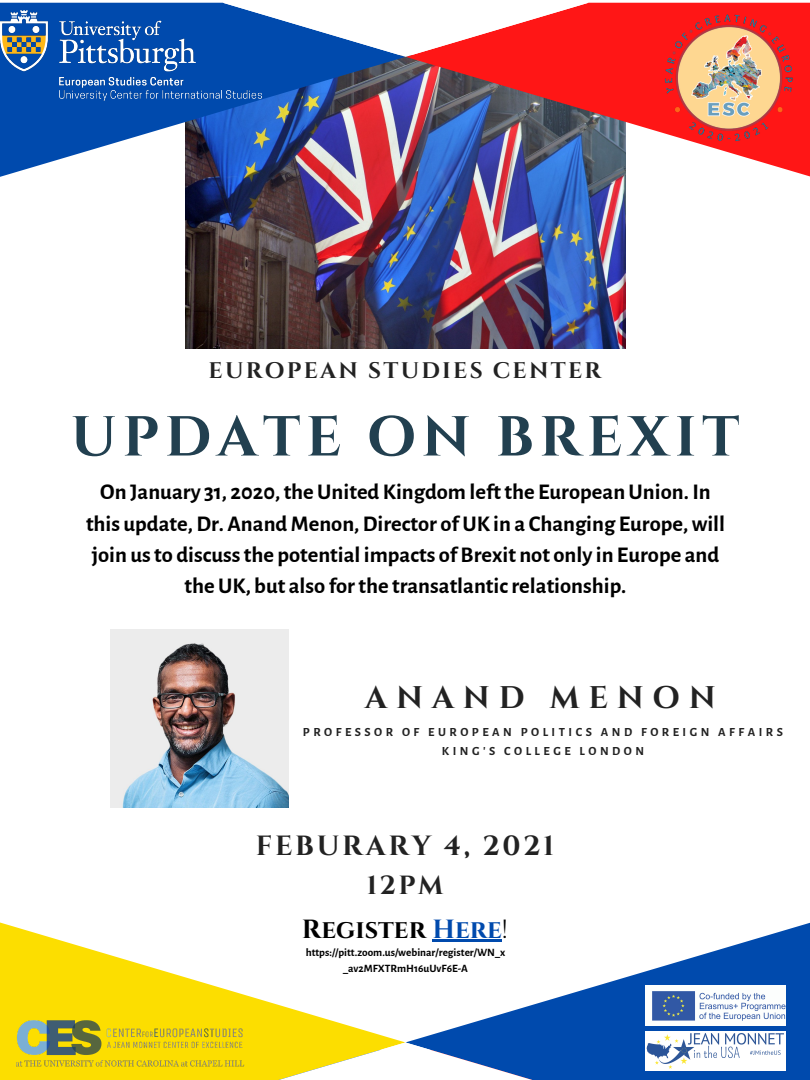
<style>
.page{position:relative;width:810px;height:1080px;background:#fff}
.page>*{position:absolute;margin:0;border:0;box-sizing:border-box;transform-origin:0 0}
.t1{font:700 56.25px "Cinzel";letter-spacing:.1em;color:#224050}
.t2{font:700 31.25px "Cinzel";letter-spacing:.28em;color:#222}
.t3{font:700 27.75px "Cinzel";letter-spacing:.1em;color:#222}
.t4{font:700 26.25px "Cinzel";color:#000}
.t5{font:700 26.25px "Cinzel";color:#222}
.t6{font:700 22.5px/31.4px "Alegreya Sans";color:#000;text-align:center}
.t7{font:700 22.5px "Cinzel";letter-spacing:.1em;color:#222}
.t8{font:700 12.5px "Alegreya Sans";letter-spacing:.28em;color:#222}
.t9{font:700 11.25px/15.5px "Alegreya Sans";color:#000;text-align:center}
.s1{color:#004aad}
.s2{font-weight:400}
</style>
<div class="page">
<img style="left:186px;top:198px;width:439px;height:151px">
<img style="left:0;top:3px;width:406px;height:195px">
<img style="left:406px;top:3px;width:404px;height:195px">
<svg style="left:223px;top:3px;width:366px;height:54px"></svg>
<svg style="left:407px;top:922px;width:403px;height:158px"></svg>
<svg style="left:0;top:922px;width:404px;height:158px"></svg>
<svg style="left:222px;top:1042px;width:367px;height:38px"></svg>
<img style="left:646px;top:1031px;width:140px;height:40px">
<img style="left:0;top:11px;width:262px;height:89px">
<img style="left:111px;top:630px;width:178px;height:178px">
<img style="left:646px;top:985px;width:140px;height:40px">
<img style="left:16px;top:1013px;width:230px;height:58px">
<img style="left:663px;top:11px;width:132px;height:134px">
<hr style="left:433px;top:940px;width:69px;height:2px;background:#004aad">
<p class="t7" style="left:209px;top:356px;width:394px">EUROPEAN STUDIES CENTER</p>
<p class="t1" style="left:71px;top:401px;width:670px">UPDATE ON BREXIT</p>
<p class="t6" style="left:86px;top:477px;width:641px">On January 31, 2020,theUnited Kingdom leftthe EuropeanUnion. In this update,Dr. AnandMenon,Director ofUK in a Changing Europe,will join usto discussthe potential impacts of Brexit not only in Europe and theUK, but also forthe transatlanticrelationship.</p>
<p class="t2" style="left:365px;top:678px;width:352px">ANAND MENON</p>
<p class="t8" style="left:303px;top:726px;width:482px">PROFESSOR OF EUROPEAN POLITICS AND FOREIGN AFFAIRS</p>
<p class="t8" style="left:442px;top:745px;width:204px">KING'S COLLEGE LONDON</p>
<p class="t3" style="left:256px;top:828px;width:300px">FEBURARY 4, 2021</p>
<p class="t5" style="left:367px;top:868px;width:78px">12PM</p>
<p class="t4" style="left:302px;top:913px;width:208px">Register <span class="s1">Here</span><span class="s2">!</span></p>
<p class="t9" style="left:306px;top:945px;width:201px">https://pitt.zoom.us/webinar/register/WN_x _av2MFXTRmH16uUvF6E-A</p>
</div>
